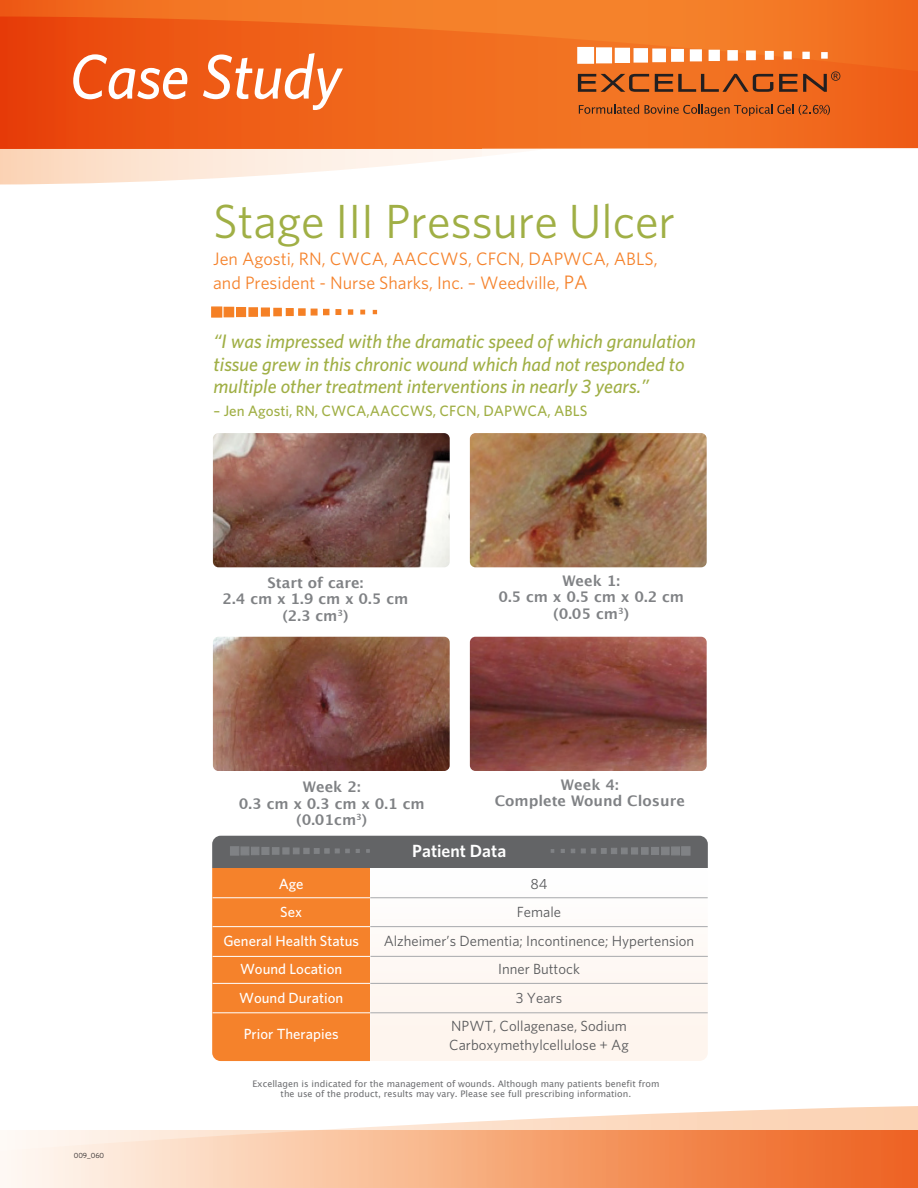
<style>
.page{position:relative;width:918px;height:1188px;background:#fff}
.page>*{position:absolute;margin:0;border:0;box-sizing:border-box;transform-origin:0 0}
.t1{font:italic 500 63px "Whitney";letter-spacing:-.01em;color:#fff}
.t2{font:48px "Whitney";color:#a0af45}
.t3{font:italic 500 19.5px/22.5px "Whitney";color:#a0af45}
.t4{font:18px/24px "Whitney";color:#f5822b}
.t5{font:600 17.7px "Whitney";color:#fff}
.t6{font:500 15px "Whitney";color:#a0af45}
.t7{font:700 14.7px/16.5px "Lucida Grande";color:#808285;text-align:center}
.t8{font:14.7px/28.5px "Whitney";color:#58595b;text-align:center}
.t9{font:500 14.7px/28.5px "Whitney";color:#fff;text-align:center}
.t10{font:9px/10.8px "Lucida Grande";color:#6d6e71;text-align:center}
.t11{font:7.5px "Whitney";color:#231f20}
.s1{font-size:19.5px}
</style>
<div class="page">
<svg style="left:0;top:1106px;width:918px;height:82px"></svg>
<svg style="left:0;top:149px;width:483px;height:36px"></svg>
<div style="left:0;top:0;width:498px;height:149px;background:#f47e28"></div>
<svg style="left:0;top:16px;width:644px;height:133px;background:#f06a1d"></svg>
<svg style="left:0;top:0;width:169px;height:148px;background:#ea4c0f"></svg>
<div style="left:644px;top:0;width:274px;height:149px;background:linear-gradient(to right,#f47f29,#f06119)"></div>
<div style="left:577px;top:47px;width:17px;height:17px;background:#fff;border:2px solid #fff"></div>
<div style="left:596px;top:47px;width:16px;height:16px;background:#fff;border:2px solid #fff"></div>
<div style="left:615px;top:48px;width:15px;height:15px;background:#fff"></div>
<div style="left:634px;top:48px;width:14px;height:15px;background:#fff;border:2px solid #fff"></div>
<div style="left:652px;top:49px;width:14px;height:13px;background:#fff;border:2px solid #fff"></div>
<div style="left:671px;top:49px;width:13px;height:13px;background:#fff;border:2px solid #fff"></div>
<div style="left:690px;top:49px;width:12px;height:12px;background:#fff;border:2px solid #fff"></div>
<div style="left:709px;top:50px;width:11px;height:11px;background:#fff;border:2px solid #fff"></div>
<div style="left:727px;top:50px;width:11px;height:11px;background:#fff;border:2px solid #fff"></div>
<div style="left:746px;top:50px;width:10px;height:10px;background:#fff;border:2px solid #fff"></div>
<div style="left:765px;top:51px;width:9px;height:9px;background:#fff;border:2px solid #fff"></div>
<svg style="left:784px;top:51px;width:8px;height:8px"></svg>
<svg style="left:802px;top:52px;width:8px;height:7px"></svg>
<svg style="left:821px;top:52px;width:7px;height:7px"></svg>
<svg style="left:578px;top:74px;width:71px;height:18px"></svg>
<svg style="left:655px;top:74px;width:118px;height:18px;background:#b25821"></svg>
<svg style="left:779px;top:71px;width:61px;height:21px"></svg>
<svg style="left:579px;top:105px;width:60px;height:9px"></svg>
<svg style="left:645px;top:105px;width:185px;height:11px;background:#be5b20"></svg>
<img style="left:213px;top:433px;width:237px;height:134px">
<img style="left:470px;top:433px;width:237px;height:134px">
<img style="left:213px;top:637px;width:237px;height:134px">
<img style="left:470px;top:637px;width:237px;height:134px">
<div style="left:212px;top:836px;width:495px;height:32px;background:#636466"></div>
<div style="left:212px;top:868px;width:158px;height:193px;background:#f5822b"></div>
<svg style="left:370px;top:866px;width:338px;height:195px"></svg>
<hr style="left:370px;top:897px;width:338px;height:1px;background:#a7a9ac">
<hr style="left:370px;top:926px;width:338px;height:1px;background:#a7a9ac">
<hr style="left:370px;top:983px;width:338px;height:1px;background:#a7a9ac">
<hr style="left:370px;top:956px;width:338px;height:1px;background:#a7a9ac">
<hr style="left:213px;top:897px;width:157px;height:1px;background:#fff">
<hr style="left:213px;top:926px;width:157px;height:1px;background:#fff">
<hr style="left:213px;top:983px;width:157px;height:1px;background:#fff">
<hr style="left:370px;top:1012px;width:338px;height:1px;background:#a7a9ac">
<hr style="left:213px;top:1012px;width:157px;height:1px;background:#fff">
<hr style="left:213px;top:956px;width:157px;height:1px;background:#fff">
<div style="left:230px;top:846px;width:9px;height:10px;background:#808285"></div>
<div style="left:240px;top:846px;width:9px;height:9px;background:#808285;border:1px solid #808285"></div>
<div style="left:251px;top:847px;width:8px;height:8px;background:#808285"></div>
<div style="left:261px;top:847px;width:8px;height:8px;background:#808285;border:1px solid #808285"></div>
<div style="left:272px;top:847px;width:8px;height:8px;background:#808285;border:1px solid #808285"></div>
<div style="left:282px;top:847px;width:8px;height:8px;background:#808285;border:1px solid #808285"></div>
<div style="left:293px;top:848px;width:7px;height:6px;background:#808285;border:1px solid #808285"></div>
<div style="left:303px;top:848px;width:7px;height:6px;background:#808285;border:1px solid #808285"></div>
<svg style="left:314px;top:848px;width:36px;height:6px"></svg>
<svg style="left:356px;top:849px;width:4px;height:4px"></svg>
<svg style="left:366px;top:849px;width:4px;height:4px"></svg>
<div style="left:681px;top:846px;width:10px;height:10px;background:#808285;border:1px solid #808285"></div>
<div style="left:671px;top:846px;width:9px;height:9px;background:#808285;border:1px solid #808285"></div>
<div style="left:661px;top:847px;width:9px;height:8px;background:#808285;border:1px solid #808285"></div>
<div style="left:651px;top:847px;width:8px;height:8px;background:#808285"></div>
<div style="left:641px;top:847px;width:8px;height:8px;background:#808285;border:1px solid #808285"></div>
<div style="left:631px;top:847px;width:7px;height:8px;background:#808285;border:1px solid #808285"></div>
<div style="left:621px;top:848px;width:7px;height:6px;background:#808285"></div>
<svg style="left:581px;top:848px;width:36px;height:6px"></svg>
<svg style="left:571px;top:849px;width:4px;height:4px"></svg>
<svg style="left:561px;top:849px;width:4px;height:4px"></svg>
<svg style="left:551px;top:849px;width:3px;height:4px"></svg>
<div style="left:211px;top:306px;width:11px;height:12px;background:#f58025;border:1px solid #f58025"></div>
<div style="left:224px;top:307px;width:10px;height:10px;background:#f58025"></div>
<div style="left:236px;top:307px;width:10px;height:10px;background:#f58025"></div>
<div style="left:248px;top:307px;width:10px;height:10px;background:#f58025;border:1px solid #f58025"></div>
<div style="left:261px;top:308px;width:9px;height:9px;background:#f58025;border:1px solid #f58025"></div>
<div style="left:273px;top:308px;width:9px;height:8px;background:#f58025;border:1px solid #f58025"></div>
<div style="left:286px;top:308px;width:8px;height:8px;background:#f58025;border:1px solid #f58025"></div>
<div style="left:298px;top:308px;width:8px;height:8px;background:#f58025;border:1px solid #f58025"></div>
<div style="left:311px;top:309px;width:7px;height:7px;background:#f58025;border:1px solid #f58025"></div>
<svg style="left:323px;top:309px;width:6px;height:6px"></svg>
<svg style="left:335px;top:309px;width:6px;height:6px"></svg>
<svg style="left:348px;top:309px;width:5px;height:6px"></svg>
<svg style="left:360px;top:310px;width:5px;height:4px"></svg>
<svg style="left:373px;top:310px;width:4px;height:4px"></svg>
<h1 class="t1" style="left:69px;top:39px;width:274px">Case Study</h1>
<h2 class="t2" style="left:213px;top:193px;width:463px">Stage III Pressure Ulcer</h2>
<p class="t4" style="left:213px;top:247px;width:446px">Jen Agosti, RN, CWCA, AACCWS, CFCN, DAPWCA, ABLS, and President - Nurse Sharks, Inc. – Weedville, <span class="s1">PA</span></p>
<p class="t3" style="left:214px;top:330px;width:484px">“I was impressed with the dramatic speed of which granulation tissue grew in this chronic wound which had not responded to multiple other treatment interventions in nearly 3 years.”</p>
<p class="t6" style="left:214px;top:401px;width:375px">– Jen Agosti, RN, CWCA,AACCWS, CFCN, DAPWCA, ABLS</p>
<p class="t7" style="left:223px;top:574px;width:187px">Start of care:<br>2.4 cm x 1.9 cm x 0.5 cm (2.3 cm<sup>3</sup>)</p>
<p class="t7" style="left:498px;top:572px;width:187px">Week 1:<br>0.5 cm x 0.5 cm x 0.2 cm (0.05 cm<sup>3</sup>)</p>
<p class="t7" style="left:239px;top:779px;width:187px">Week 2:<br>0.3 cm x 0.3 cm x 0.1 cm (0.01cm<sup>3</sup>)</p>
<p class="t7" style="left:495px;top:776px;width:192px">Week 4:<br>Complete Wound Closure</p>
<p class="t9" style="left:223px;top:869px;width:137px">Age<br>Sex<br>General Health Status<br>Wound Location<br>Wound Duration</p>
<p class="t9" style="left:244px;top:1019px;width:96px">Prior Therapies</p>
<p class="t5" style="left:412px;top:840px;width:95px">Patient Data</p>
<p class="t8" style="left:384px;top:869px;width:312px">84<br>Female<br>Alzheimer’s Dementia; Incontinence; Hypertension<br>Inner Buttock<br>3 Years<br>NPWT, Collagenase, Sodium</p>
<p class="t8" style="left:449px;top:1030px;width:181px">Carboxymethylcellulose + Ag</p>
<p class="t11" style="left:74px;top:1151px;width:32px">009_060</p>
<p class="t10" style="left:252px;top:1078px;width:409px">Excellagen is indicated for the management of wounds. Although many patients benefit from the use of the product, results may vary. Please see full prescribing information.</p>
</div>
